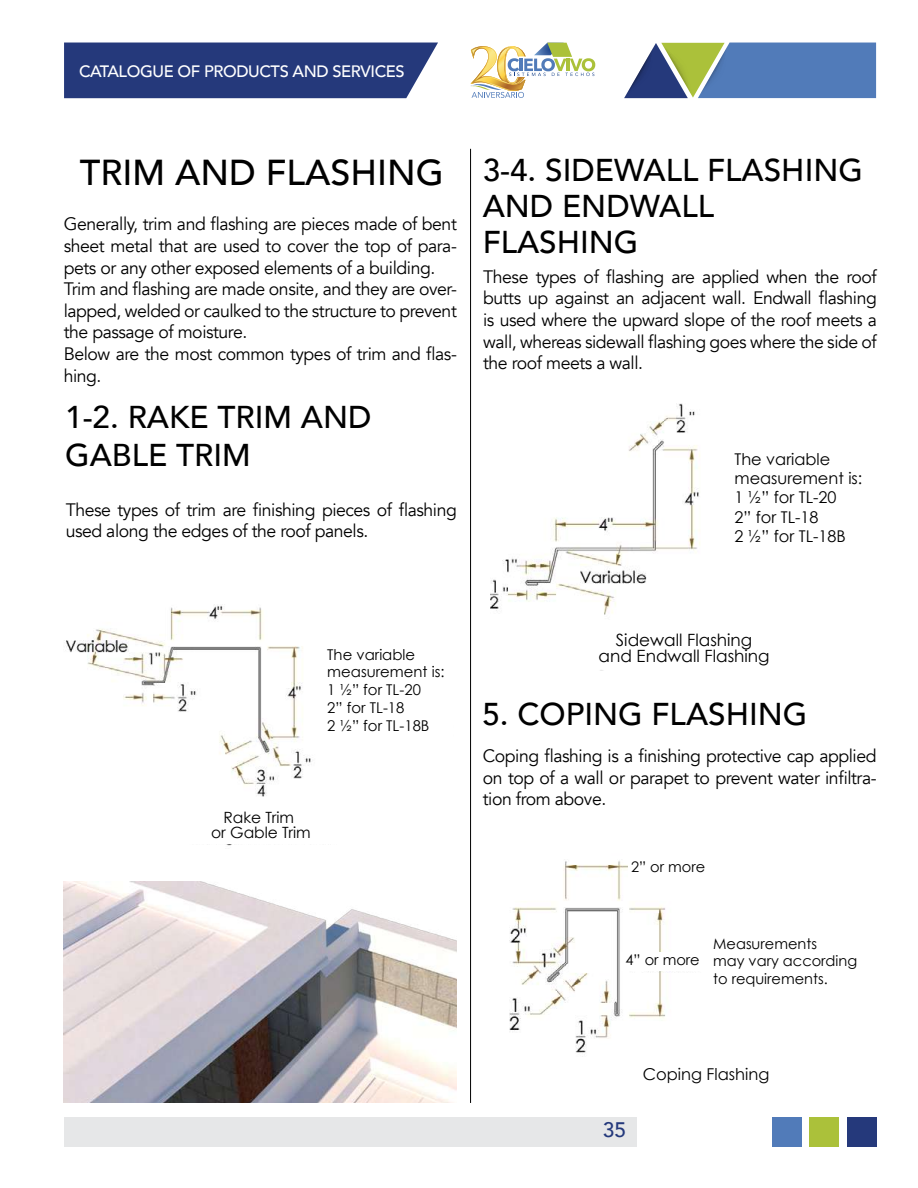
<style>
.page{position:relative;width:918px;height:1188px;background:#fff}
.page>*{position:absolute;margin:0;border:0;box-sizing:border-box;transform-origin:0 0}
.t1{font:500 36px "Avenir";color:#000}
.t2{font:500 31.5px/36px "Avenir";color:#000}
.t3{font:500 21px "Avenir";color:#24397c}
.t4{font:18px/21.6px "Avenir";letter-spacing:-.025em;color:#000}
.t5{font:16.95px/16px "Century Gothic";color:#000;text-align:center}
.t6{font:500 16.5px "Avenir";letter-spacing:-.025em;color:#fff}
.t7{font:16.35px "Century Gothic";color:#000}
.t8{font:16.2px/19.5px "Century Gothic";color:#000}
.t9{font:15.45px/14.7px "Century Gothic";color:#000;text-align:center}
.t10{font:14.85px/17.9px "Century Gothic";color:#000}
.t11{font:14.55px/17.5px "Century Gothic";color:#000}
</style>
<div class="page">
<div style="left:64px;top:43px;width:374px;height:55px;background:#25397b"></div>
<div style="left:64px;top:1117px;width:572px;height:29px;background:#e6e7e8"></div>
<div style="left:847px;top:1117px;width:30px;height:29px;background:#25397b"></div>
<div style="left:810px;top:1117px;width:29px;height:29px;background:#abc13a"></div>
<div style="left:772px;top:1117px;width:30px;height:29px;background:#517bb9"></div>
<svg style="left:624px;top:43px;width:252px;height:55px;background:#6989a8"></svg>
<svg style="left:470px;top:43px;width:125px;height:55px"></svg>
<img style="left:64px;top:882px;width:393px;height:221px">
<img style="left:66px;top:604px;width:245px;height:242px">
<div style="left:160px;top:806px;width:184px;height:38px;background:#fff"></div>
<img style="left:490px;top:403px;width:210px;height:268px">
<div style="left:555px;top:627px;width:254px;height:41px;background:#fff"></div>
<hr style="left:470px;top:149px;width:1px;height:954px;background:#000">
<img style="left:509px;top:861px;width:156px;height:192px">
<div style="left:622px;top:952px;width:82px;height:19px;background:#fff"></div>
<div style="left:628px;top:858px;width:81px;height:21px;background:#fff"></div>
<p class="t6" style="left:79px;top:57px;width:327px">CATALOGUE OF PRODUCTS AND SERVICES</p>
<h1 class="t1" style="left:80px;top:141px;width:366px">TRIM AND FLASHING</h1>
<p class="t4" style="left:64px;top:214px;width:395px">Generally, trim and flashing are pieces made of bent sheet metal that are used to cover the top of para&shy;pets or any other exposed elements of a building.<br>Trim and flashing are made onsite, and they are over&shy;lapped, welded or caulked to the structure to prevent the passage of moisture.<br>Below are the most common types of trim and flas&shy;hing.</p>
<h2 class="t2" style="left:65px;top:396px;width:308px;line-height:37.8px">1-2. RAKE TRIM AND<br>GABLE TRIM</h2>
<p class="t4" style="left:66px;top:499px;width:393px">These types of trim are finishing pieces of flashing used along the edges of the roof panels.</p>
<h2 class="t2" style="left:483px;top:150px;width:382px">3-4. SIDEWALL FLASHING<br>AND ENDWALL<br>FLASHING</h2>
<p class="t4" style="left:483px;top:266px;width:395px;text-align:justify">These types of flashing are applied when the roof butts up against an adjacent wall. Endwall flashing is used where the upward slope of the roof meets a wall, whereas sidewall flashing goes where the side of the roof meets a wall.</p>
<p class="t8" style="left:734px;top:449px;width:129px">The variable measurement is:<br>1 ½” for TL-20<br>2” for TL-18<br>2 ½” for TL-18B</p>
<p class="t10" style="left:327px;top:645px;width:119px">The variable measurement is:<br>1 ½” for TL-20<br>2” for TL-18<br>2 ½” for TL-18B</p>
<p class="t9" style="left:211px;top:810px;width:101px">Rake Trim<br>or Gable Trim</p>
<p class="t5" style="left:599px;top:631px;width:173px">Sidewall Flashing and Endwall Flashing</p>
<h2 class="t2" style="left:482px;top:695px;width:326px">5. COPING FLASHING</h2>
<p class="t4" style="left:483px;top:745px;width:395px;text-align:justify">Coping flashing is a finishing protective cap applied on top of a wall or parapet to prevent water infiltra&shy;tion from above.</p>
<p class="t11" style="left:631px;top:858px;width:76px">2” or more</p>
<p class="t11" style="left:626px;top:951px;width:76px">4” or more</p>
<p class="t11" style="left:713px;top:935px;width:146px">Measurements<br>may vary according to requirements.</p>
<p class="t3" style="left:603px;top:1112px;width:25px">35</p>
<p class="t7" style="left:643px;top:1064px;width:128px">Coping Flashing</p>
</div>
